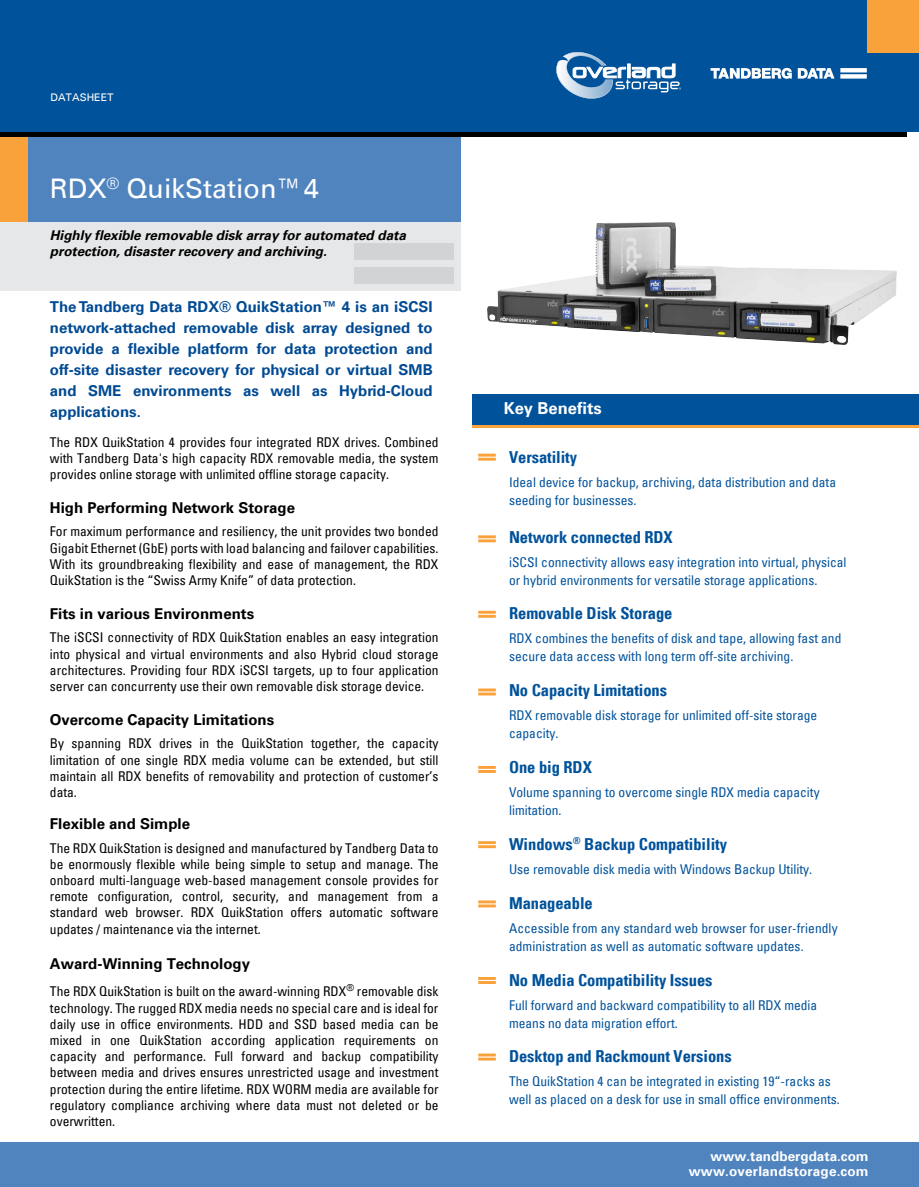
<style>
.page{position:relative;width:919px;height:1187px;background:#fff}
.page>*{position:absolute;margin:0;border:0;box-sizing:border-box;transform-origin:0 0}
.t1{font:27px "Univers LT";color:#fff}
.t2{font:700 condensed 16.5px "Univers LT";letter-spacing:-.005em;color:#00529b}
.t3{font:700 16.5px "Univers LT";color:#fff}
.t4{font:700 15px/21px "Univers LT";color:#004a93;text-align:justify}
.t5{font:700 15px "Univers LT";color:#000}
.t6{font:condensed 13.5px/16.2px "Univers LT";color:#000;text-align:justify}
.t7{font:condensed 13.5px/18px "Univers LT";color:#00529b}
.t8{font:italic 700 13.5px/16.2px "Univers LT";letter-spacing:-.005em;color:#000}
.t9{font:700 13.5px/15px "Univers LT";letter-spacing:.01em;color:#fff;text-align:right}
.t10{font:10.5px "Univers LT";color:#fff}
</style>
<div class="page">
<div style="left:0;top:212px;width:460px;height:79px;background:#e6e7e8"></div>
<div style="left:18px;top:136px;width:442px;height:86px;background:#5084bf"></div>
<div style="left:0;top:136px;width:28px;height:86px;background:#f9a13a"></div>
<div style="left:354px;top:243px;width:100px;height:17px;background:#d1d3d4"></div>
<div style="left:354px;top:267px;width:100px;height:16px;background:#d1d3d4"></div>
<div style="left:0;top:1142px;width:918px;height:44px;background:#5084bf"></div>
<hr style="left:478px;top:453px;width:18px;height:3px;background:#f9a13a">
<hr style="left:478px;top:457px;width:18px;height:3px;background:#f9a13a">
<hr style="left:478px;top:535px;width:18px;height:3px;background:#f9a13a">
<hr style="left:478px;top:539px;width:18px;height:3px;background:#f9a13a">
<hr style="left:478px;top:688px;width:18px;height:3px;background:#f9a13a">
<hr style="left:478px;top:692px;width:18px;height:3px;background:#f9a13a">
<svg style="left:478px;top:766px;width:18px;height:6px"></svg>
<div style="left:0;top:0;width:918px;height:132px;background:#00529b"></div>
<hr style="left:0;top:132px;width:906px;height:4px;background:#000">
<svg style="left:472px;top:424px;width:446px;height:4px;background:#ba8d52"></svg>
<div style="left:472px;top:394px;width:446px;height:30px;background:#00529b"></div>
<svg style="left:710px;top:68px;width:156px;height:11px"></svg>
<svg style="left:556px;top:52px;width:125px;height:47px"></svg>
<div style="left:867px;top:0;width:51px;height:53px;background:#f9a13a"></div>
<hr style="left:478px;top:610px;width:18px;height:3px;background:#f9a13a">
<hr style="left:478px;top:614px;width:18px;height:3px;background:#f9a13a">
<hr style="left:478px;top:976px;width:18px;height:3px;background:#f9a13a">
<hr style="left:478px;top:980px;width:18px;height:3px;background:#f9a13a">
<hr style="left:478px;top:841px;width:18px;height:3px;background:#f9a13a">
<hr style="left:478px;top:845px;width:18px;height:3px;background:#f9a13a">
<hr style="left:478px;top:900px;width:18px;height:3px;background:#f9a13a">
<hr style="left:478px;top:904px;width:18px;height:3px;background:#f9a13a">
<img style="left:487px;top:222px;width:409px;height:123px">
<hr style="left:478px;top:1053px;width:18px;height:3px;background:#f9a13a">
<hr style="left:478px;top:1057px;width:18px;height:3px;background:#f9a13a">
<p class="t10" style="left:50px;top:91px;width:64px">DATASHEET</p>
<h1 class="t1" style="left:50px;top:172px;width:270px">RDX<sup>®</sup> QuikStation™4</h1>
<p class="t8" style="left:50px;top:227px;width:357px">Highly flexible removable disk array for automated data protection, disaster recovery and archiving.</p>
<p class="t4" style="left:50px;top:296px;width:384px">The Tandberg Data RDX® QuikStation™ 4 is an iSCSI network-attached removable disk array designed to provide a flexible platform for data protection and off-site disaster recovery for physical or virtual SMB and SME environments as well as Hybrid-Cloud applications.</p>
<p class="t6" style="left:50px;top:433px;width:390px">The RDX QuikStation 4 provides four integrated RDX drives. Combined with Tandberg Data's high capacity RDX removable media, the system provides online storage with unlimited offline storage capacity.</p>
<p class="t5" style="left:50px;top:499px;width:247px">High Performing Network Storage</p>
<p class="t6" style="left:50px;top:523px;width:390px">For maximum performance and resiliency, the unit provides two bonded Gigabit Ethernet (GbE) ports with load balancing and failover capabilities.<br>With its groundbreaking flexibility and ease of management, the RDX QuikStation is the “Swiss Army Knife” of data protection.</p>
<p class="t5" style="left:50px;top:605px;width:206px">Fits in various Environments</p>
<p class="t6" style="left:50px;top:629px;width:390px">The iSCSI connectivity of RDX QuikStation enables an easy integration into physical and virtual environments and also Hybrid cloud storage architectures. Providing four RDX iSCSI targets, up to four application server can concurrenty use their own removable disk storage device.</p>
<p class="t5" style="left:50px;top:711px;width:226px">Overcome Capacity Limitations</p>
<p class="t6" style="left:50px;top:735px;width:390px">By spanning RDX drives in the QuikStation together, the capacity limitation of one single RDX media volume can be extended, but still maintain all RDX benefits of removability and protection of customer’s data.</p>
<p class="t5" style="left:50px;top:815px;width:142px">Flexible and Simple</p>
<p class="t6" style="left:50px;top:839px;width:390px">The RDX QuikStation is designed and manufactured by Tandberg Data to be enormously flexible while being simple to setup and manage. The onboard multi-language web-based management console provides for remote configuration, control, security, and management from a standard web browser. RDX QuikStation offers automatic software updates / maintenance via the internet.</p>
<p class="t5" style="left:50px;top:955px;width:202px">Award-Winning Technology</p>
<p class="t6" style="left:50px;top:983px;width:390px">The RDX QuikStation is built on the award-winning RDX<sup>®</sup> removable disk technology. The rugged RDX media needs no special care and is ideal for daily use in office environments. HDD and SSD based media can be mixed in one QuikStation according application requirements on capacity and performance. Full forward and backup compatibility between media and drives ensures unrestricted usage and investment protection during the entire lifetime. RDX WORM media are available for regulatory compliance archiving where data must not deleted or be overwritten.</p>
<p class="t3" style="left:503px;top:399px;width:100px">Key Benefits</p>
<p class="t2" style="left:509px;top:446px;width:70px">Versatility</p>
<p class="t7" style="left:509px;top:472px;width:328px">Ideal device for backup, archiving, data distribution and data seeding for businesses.</p>
<p class="t2" style="left:509px;top:526px;width:165px">Network connected RDX</p>
<p class="t7" style="left:509px;top:552px;width:339px">iSCSI connectivity allows easy integration into virtual, physical or hybrid environments for versatile storage applications.</p>
<p class="t2" style="left:509px;top:603px;width:165px">Removable Disk Storage</p>
<p class="t7" style="left:509px;top:629px;width:334px">RDX combines the benefits of disk and tape, allowing fast and secure data access with long term off-site archiving.</p>
<p class="t2" style="left:509px;top:680px;width:160px">No Capacity Limitations</p>
<p class="t7" style="left:509px;top:706px;width:310px">RDX removable disk storage for unlimited off-site storage capacity.</p>
<p class="t2" style="left:509px;top:757px;width:84px">One big RDX</p>
<p class="t7" style="left:509px;top:783px;width:312px">Volume spanning to overcome single RDX media capacity limitation.</p>
<p class="t2" style="left:509px;top:833px;width:219px">Windows<sup>®</sup> Backup Compatibility</p>
<p class="t7" style="left:509px;top:859px;width:304px">Use removable disk media with Windows Backup Utility.</p>
<p class="t2" style="left:509px;top:892px;width:85px">Manageable</p>
<p class="t7" style="left:509px;top:918px;width:330px">Accessible from any standard web browser for user-friendly administration as well as automatic software updates.</p>
<p class="t2" style="left:509px;top:969px;width:205px">No Media Compatibility Issues</p>
<p class="t7" style="left:509px;top:995px;width:310px">Full forward and backward compatibility to all RDX media means no data migration effort.</p>
<p class="t2" style="left:509px;top:1046px;width:224px">Desktop and Rackmount Versions</p>
<p class="t7" style="left:509px;top:1072px;width:332px">The QuikStation 4 can be integrated in existing 19“-racks as well as placed on a desk for use in small office environments.</p>
<p class="t9" style="left:688px;top:1149px;width:181px">www.tandbergdata.com www.overlandstorage.com</p>
</div>
